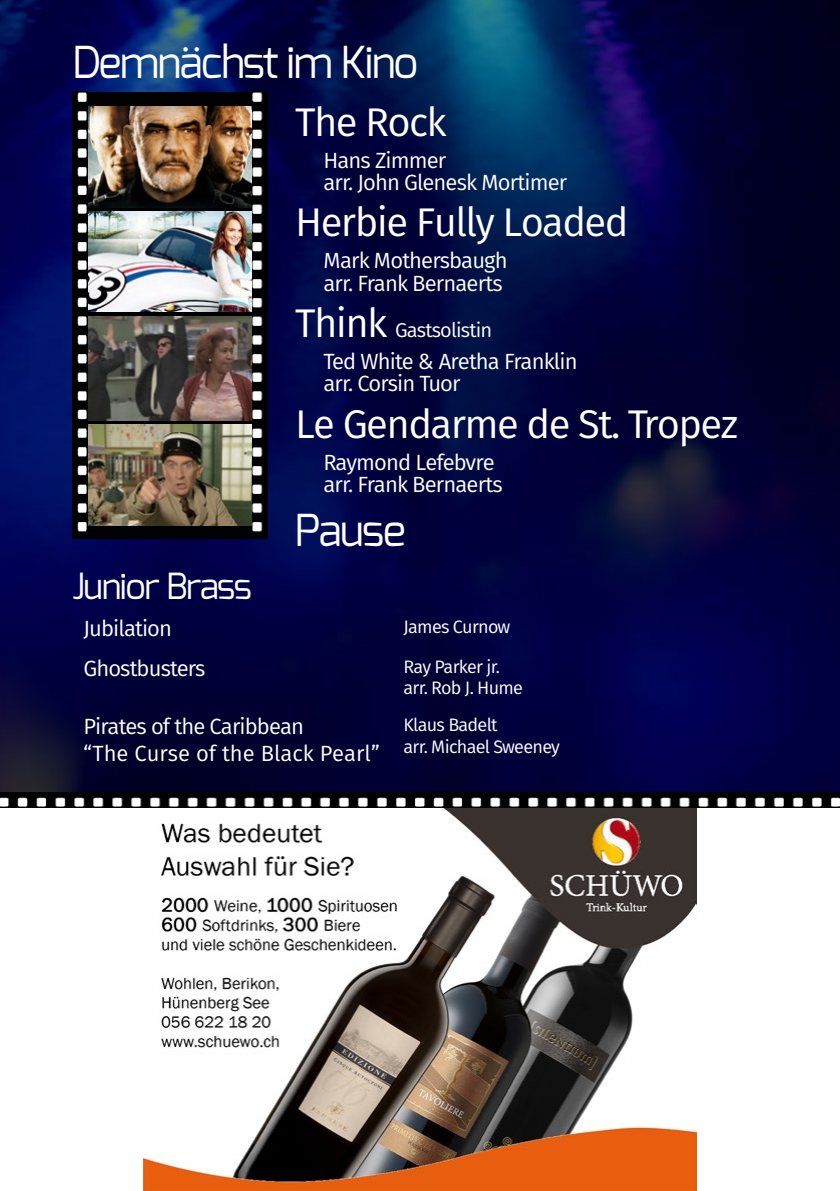
<style>
.page{position:relative;width:840px;height:1191px;background:#fff}
.page>*{position:absolute;margin:0;border:0;box-sizing:border-box;transform-origin:0 0}
.t1{font:44px "Exo";letter-spacing:-.04em;color:#fff}
.t2{font:40px "Fira Sans";letter-spacing:-.04em;color:#fff}
.t3{font:36px "Exo";letter-spacing:-.04em;color:#fff}
.t4{font:22px/22px "Fira Sans";letter-spacing:-.04em;color:#fff}
.t5{font:20px "Fira Sans";letter-spacing:-.04em;color:#fff}
.t6{font:18px/21.6px "Fira Sans";letter-spacing:-.04em;color:#fff}
.s1{font-size:40px}
</style>
<div class="page">
<img style="left:0;top:0;width:839px;height:792px">
<div style="left:72px;top:92px;width:193px;height:447px;background:#000"></div>
<img style="left:88px;top:106px;width:164px;height:101px">
<img style="left:88px;top:211px;width:164px;height:101px">
<img style="left:88px;top:424px;width:164px;height:101px">
<img style="left:88px;top:316px;width:164px;height:104px">
<img style="left:144px;top:807px;width:551px;height:384px">
<img style="left:77px;top:92px;width:10px;height:440px">
<img style="left:252px;top:92px;width:15px;height:447px">
<img style="left:0;top:792px;width:839px;height:15px">
<h1 class="t1" style="left:72px;top:34px;width:348px">Demnächst im Kino</h1>
<h2 class="t2" style="left:295px;top:92px;width:153px">The Rock</h2>
<p class="t4" style="left:323px;top:149px;width:245px">Hans Zimmer<br>arr. John Glenesk Mortimer</p>
<h2 class="t2" style="left:295px;top:193px;width:335px">Herbie Fully Loaded</h2>
<p class="t4" style="left:323px;top:249px;width:185px">Mark Mothersbaugh arr. Frank Bernaerts</p>
<p class="t5" style="left:295px;top:315px;width:198px"><span class="s1">Think</span> Gastsolistin</p>
<p class="t4" style="left:323px;top:350px;width:255px">Ted White &amp; Aretha Franklin arr. Corsin Tuor</p>
<h2 class="t2" style="left:295px;top:394px;width:444px">Le Gendarme de St. Tropez</h2>
<p class="t4" style="left:323px;top:450px;width:180px">Raymond Lefebvre arr. Frank Bernaerts</p>
<h1 class="t1" style="left:295px;top:501px;width:112px">Pause</h1>
<h3 class="t3" style="left:72px;top:563px;width:181px">Junior Brass</h3>
<p class="t4" style="left:83px;top:617px;width:90px">Jubilation</p>
<p class="t6" style="left:403px;top:615px;width:108px">James Curnow</p>
<p class="t4" style="left:83px;top:657px;width:124px">Ghostbusters</p>
<p class="t6" style="left:403px;top:655px;width:121px">Ray Parker jr. arr. Rob J. Hume</p>
<p class="t4" style="left:83px;top:713px;width:298px;line-height:26.4px">Pirates of the Caribbean<br>“The Curse of the Black Pearl”</p>
<p class="t6" style="left:403px;top:714px;width:158px">Klaus Badelt<br>arr. Michael Sweeney</p>
</div>
